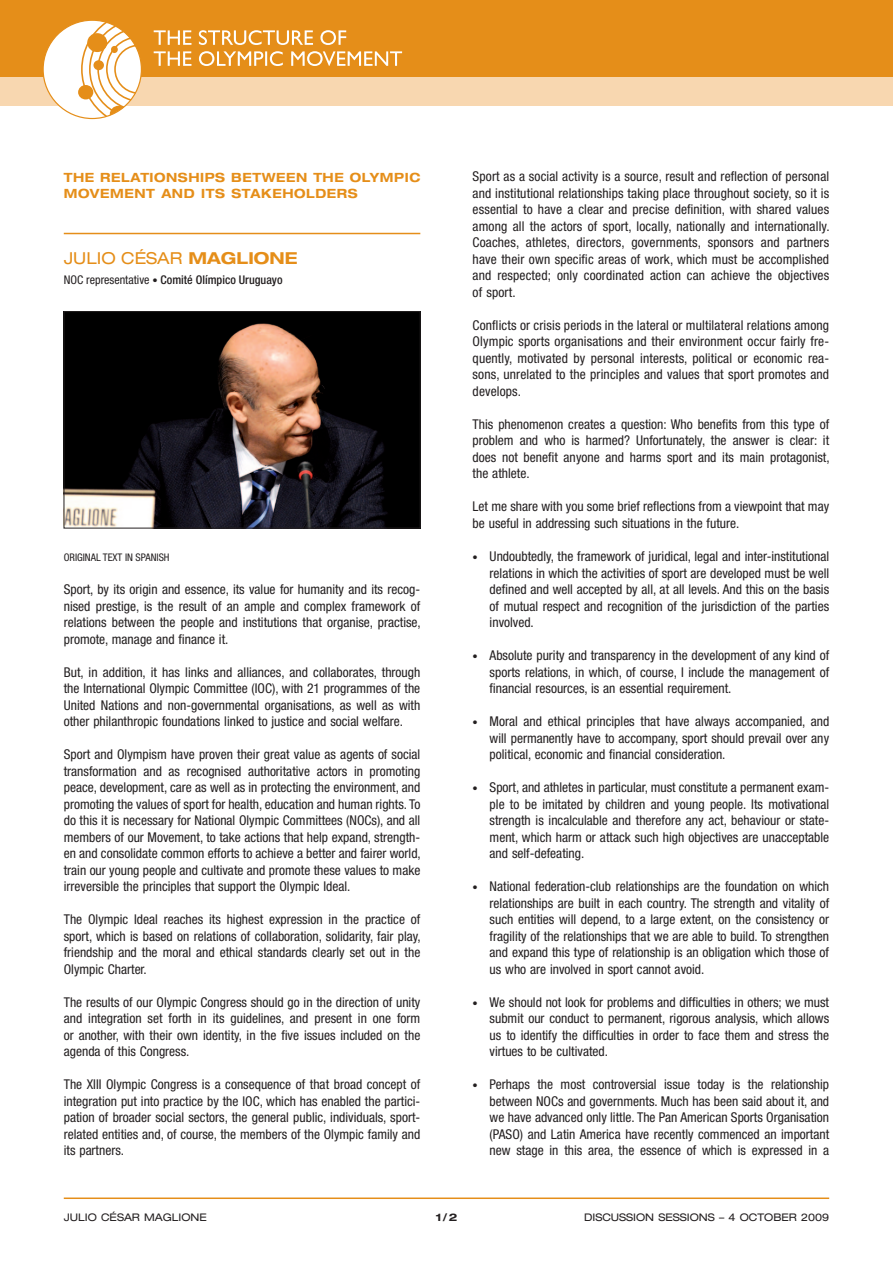
<style>
.page{position:relative;width:893px;height:1263px;background:#fff}
.page>*{position:absolute;margin:0;border:0;box-sizing:border-box;transform-origin:0 0}
.t1{font:expanded 16.5px "Helvetica Neue";color:#e58e19}
.t2{font:condensed 13.5px/16.5px "Helvetica Neue";color:#231f20;text-align:justify}
.t3{font:700 expanded 12.75px "Helvetica Neue";letter-spacing:.045em;color:#e58e19;scale:.95 1}
.t4{font:500 condensed 12px "Helvetica Neue";color:#231f20}
.t5{font:expanded 10.5px "Helvetica Neue";color:#231f20}
.t6{font:condensed 10.5px "Helvetica Neue";color:#231f20}
.t7{font:700 expanded 10.5px "Helvetica Neue";color:#231f20}
.s1{font-weight:700}
.s2{font-weight:400}
.s3{font-weight:400;font-size:10.5px}
.s4{font-size:10.5px}
</style>
<div class="page">
<div style="left:0;top:0;width:893px;height:77px;background:#e58e19"></div>
<div style="left:0;top:77px;width:893px;height:29px;background:#f8d7b0"></div>
<div style="left:43px;top:20px;width:98px;height:99px;background:#fff;border-radius:50%"></div>
<svg style="left:80px;top:20px;width:58px;height:99px"></svg>
<div style="left:87px;top:33px;width:20px;height:19px;background:#e58e19;border-radius:50%"></div>
<div style="left:111px;top:46px;width:7px;height:7px;background:#e58e19;border-radius:50%"></div>
<div style="left:78px;top:85px;width:15px;height:14px;background:#e58e19;border-radius:50%"></div>
<hr style="left:64px;top:1197px;width:765px;height:2px;background:#e58e19">
<svg style="left:154px;top:51px;width:248px;height:15px"></svg>
<svg style="left:154px;top:30px;width:192px;height:15px"></svg>
<hr style="left:64px;top:233px;width:356px;height:1px;background:#e58e19">
<img style="left:66px;top:313px;width:352px;height:213px">
<div style="left:64px;top:311px;width:356px;height:217px;border:1px solid #231f20"></div>
<p class="t3" style="left:64px;top:169px;width:153px">THE RELATIONSHIPS</p>
<p class="t3" style="left:231px;top:169px;width:158px">BETWEE N THE OLYMPIC</p>
<p class="t3" style="left:64px;top:185px;width:28px">MOVEME</p>
<p class="t3" style="left:134px;top:185px;width:95px">NT ANDITSS</p>
<p class="t3" style="left:242px;top:185px;width:22px">TAKE</p>
<p class="t3" style="left:282px;top:185px;width:47px">HOLDERS</p>
<p class="t1" style="left:64px;top:248px;width:235px">JULIO CÉSAR <span class="s1">MAGLIONE</span></p>
<p class="t4" style="left:64px;top:272px;width:220px"><span class="s2">NOC representative</span> <span class="s3">•</span> Comité Olímpico Uruguayo</p>
<p class="t6" style="left:64px;top:551px;width:107px">Original text in Spanish</p>
<p class="t2" style="left:64px;top:581px;width:359px">Sport, by its origin and essence, its value for humanity and its recog&shy;nised prestige, is the result of an ample and complex framework of relations between the people and institutions that organise, practise, promote, manage and finance it.</p>
<p class="t2" style="left:64px;top:663px;width:358px">But, in addition, it has links and alliances, and collaborates, through the International Olympic Committee (IOC), with 21 programmes of the United Nations and non-governmental organisations, as well as with other philanthropic foundations linked to justice and social welfare.</p>
<p class="t2" style="left:64px;top:746px;width:359px">Sport and Olympism have proven their great value as agents of social transformation and as recognised authoritative actors in promoting peace, development, care as well as in protecting the environment, and promoting the values of sport for health, education and human rights. To do this it is necessary for National Olympic Committees (NOCs), and all members of our Movement, to take actions that help expand, strength&shy;en and consolidate common efforts to achieve a better and fairer world, train our young people and cultivate and promote these values to make irreversible the principles that support the Olympic Ideal.</p>
<p class="t2" style="left:64px;top:911px;width:359px">The Olympic Ideal reaches its highest expression in the practice of sport, which is based on relations of collaboration, solidarity, fair play, friendship and the moral and ethical standards clearly set out in the Olympic Charter.</p>
<p class="t2" style="left:64px;top:993px;width:358px">The results of our Olympic Congress should go in the direction of unity and integration set forth in its guidelines, and present in one form or another, with their own identity, in the five issues included on the agenda of this Congress.</p>
<p class="t2" style="left:64px;top:1076px;width:358px">The XIII Olympic Congress is a consequence of that broad concept of integration put into practice by the IOC, which has enabled the partici&shy;pation of broader social sectors, the general public, individuals, sport&shy;related entities and, of course, the members of the Olympic family and its partners.</p>
<p class="t2" style="left:473px;top:168px;width:358px">Sport as a social activity is a source, result and reflection of personal and institutional relationships taking place throughout society, so it is essential to have a clear and precise definition, with shared values among all the actors of sport, locally, nationally and internationally.<br>Coaches, athletes, directors, governments, sponsors and partners have their own specific areas of work, which must be accomplished and respected; only coordinated action can achieve the objectives of sport.</p>
<p class="t2" style="left:473px;top:317px;width:358px">Conflicts or crisis periods in the lateral or multilateral relations among Olympic sports organisations and their environment occur fairly fre&shy;quently, motivated by personal interests, political or economic rea&shy;sons, unrelated to the principles and values that sport promotes and develops.</p>
<p class="t2" style="left:473px;top:416px;width:358px">This phenomenon creates a question: Who benefits from this type of problem and who is harmed? Unfortunately, the answer is clear: it does not benefit anyone and harms sport and its main protagonist, the athlete.</p>
<p class="t2" style="left:473px;top:498px;width:358px">Let me share with you some brief reflections from a viewpoint that may be useful in addressing such situations in the future.</p>
<p class="t2" style="left:490px;top:548px;width:341px;text-indent:-17px"><span class="s4">•</span> Undoubtedly, the framework of juridical, legal and inter-institutional relations in which the activities of sport are developed must be well defined and well accepted by all, at all levels. And this on the basis of mutual respect and recognition of the jurisdiction of the parties involved.</p>
<p class="t2" style="left:490px;top:647px;width:341px;text-indent:-17px"><span class="s4">•</span> Absolute purity and transparency in the development of any kind of sports relations, in which, of course, I include the management of financial resources, is an essential requirement.</p>
<p class="t2" style="left:490px;top:713px;width:341px;text-indent:-17px"><span class="s4">•</span> Moral and ethical principles that have always accompanied, and will permanently have to accompany, sport should prevail over any political, economic and financial consideration.</p>
<p class="t2" style="left:490px;top:779px;width:341px;text-indent:-17px"><span class="s4">•</span> Sport, and athletes in particular, must constitute a permanent exam&shy;ple to be imitated by children and young people. Its motivational strength is incalculable and therefore any act, behaviour or state&shy;ment, which harm or attack such high objectives are unacceptable and self-defeating.</p>
<p class="t2" style="left:490px;top:878px;width:341px;text-indent:-17px"><span class="s4">•</span> National federation-club relationships are the foundation on which relationships are built in each country. The strength and vitality of such entities will depend, to a large extent, on the consistency or fragility of the relationships that we are able to build. To strengthen and expand this type of relationship is an obligation which those of us who are involved in sport cannot avoid.</p>
<p class="t2" style="left:490px;top:993px;width:341px;text-indent:-17px"><span class="s4">•</span> We should not look for problems and difficulties in others; we must submit our conduct to permanent, rigorous analysis, which allows us to identify the difficulties in order to face them and stress the virtues to be cultivated.</p>
<p class="t2" style="left:490px;top:1076px;width:341px;text-indent:-17px"><span class="s4">•</span> Perhaps the most controversial issue today is the relationship between NOCs and governments. Much has been said about it, and we have advanced only little. The Pan American Sports Organisation (PASO) and Latin America have recently commenced an important new stage in this area, the essence of which is expressed in a</p>
<p class="t5" style="left:64px;top:1211px;width:145px">JULIO CÉSAR MAGLIONE</p>
<p class="t7" style="left:436px;top:1211px;width:23px">1/2</p>
<p class="t5" style="left:584px;top:1211px;width:16px">DISCUSSI</p>
<p class="t5" style="left:636px;top:1211px;width:30px">ON SESSI</p>
<p class="t5" style="left:690px;top:1211px;width:141px">ONS – 4 OCTOBER 2009</p>
</div>
